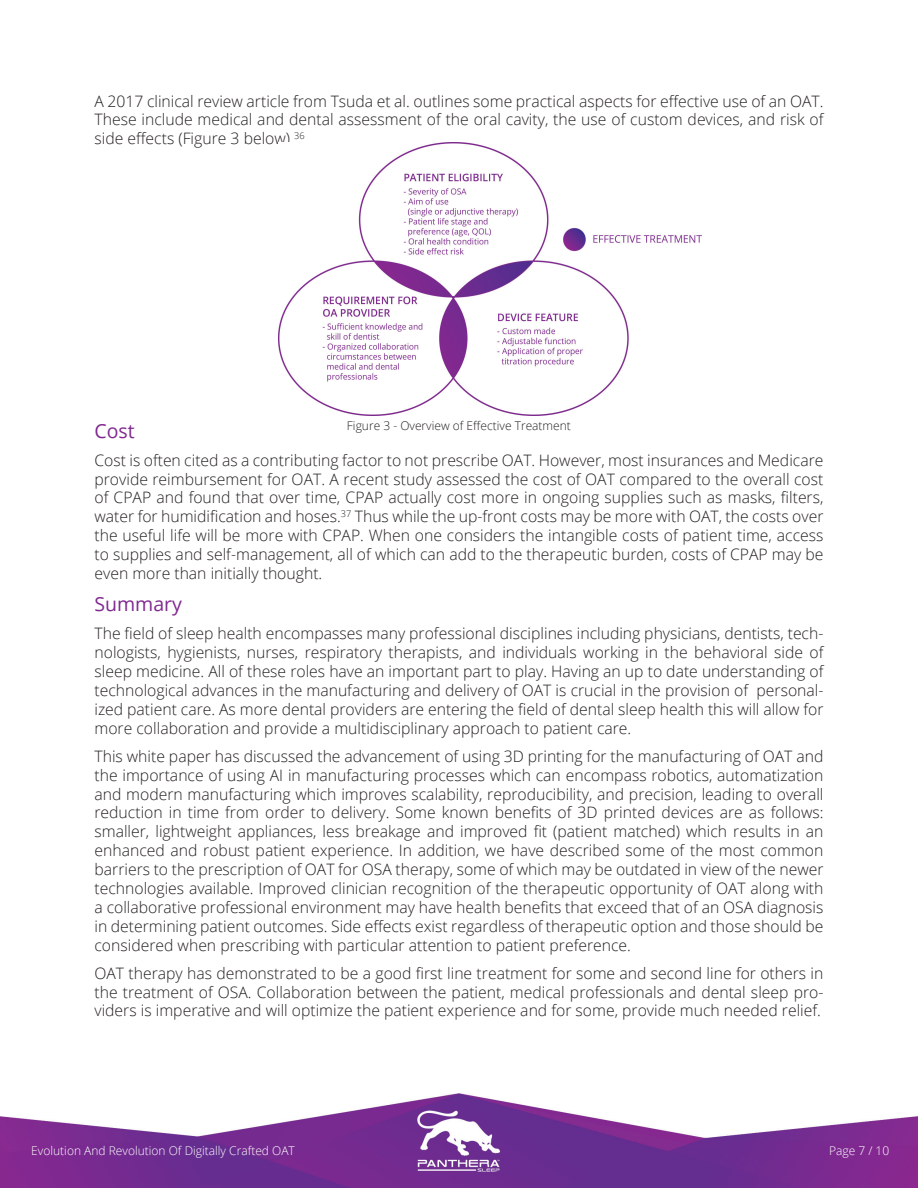
<style>
.page{position:relative;width:918px;height:1188px;background:#fff}
.page>*{position:absolute;margin:0;border:0;box-sizing:border-box;transform-origin:0 0}
.texte{font:19.5px "Open Sans";color:#802990}
.texte-2{font:300 15.75px/18.9px "Open Sans";color:#231f20;text-align:justify}
.t1{font:300 12px "Open Sans";color:#fff}
.texte-3{font:300 12px "Open Sans";color:#231f20}
</style>
<div class="page">
<img style="left:0;top:1094px;width:918px;height:94px">
<img style="left:279px;top:143px;width:423px;height:272px">
<p class="texte-2" style="left:94px;top:91px;width:731px">A 2017 clinical review article from Tsuda et al. outlines some practical aspects for effective use of an OAT.<br>These include medical and dental assessment of the oral cavity, the use of custom devices, and risk of side effects (Figure 3 below) <sup>36</sup></p>
<p class="texte-3" style="left:347px;top:417px;width:225px">Figure 3 - Overview of Effective Treatment</p>
<p class="texte" style="left:94px;top:417px;width:42px">Cost</p>
<p class="texte-2" style="left:94px;top:450px;width:731px">Cost is often cited as a contributing factor to not prescribe OAT. However, most insurances and Medicare provide reimbursement for OAT. A recent study assessed the cost of OAT compared to the overall cost of CPAP and found that over time, CPAP actually cost more in ongoing supplies such as masks, filters, water for humidification and hoses.<sup>37</sup> Thus while the up-front costs may be more with OAT, the costs over the useful life will be more with CPAP. When one considers the intangible costs of patient time, access to supplies and self-management, all of which can add to the therapeutic burden, costs of CPAP may be even more than initially thought.</p>
<p class="texte" style="left:94px;top:591px;width:89px">Summary</p>
<p class="texte-2" style="left:94px;top:624px;width:731px">The field of sleep health encompasses many professional disciplines including physicians, dentists, tech&shy;nologists, hygienists, nurses, respiratory therapists, and individuals working in the behavioral side of sleep medicine. All of these roles have an important part to play. Having an up to date understanding of technological advances in the manufacturing and delivery of OAT is crucial in the provision of personal&shy;ized patient care. As more dental providers are entering the field of dental sleep health this will allow for more collaboration and provide a multidisciplinary approach to patient care.</p>
<p class="texte-2" style="left:94px;top:746px;width:731px">This white paper has discussed the advancement of using 3D printing for the manufacturing of OAT and the importance of using AI in manufacturing processes which can encompass robotics, automatization and modern manufacturing which improves scalability, reproducibility, and precision, leading to overall reduction in time from order to delivery. Some known benefits of 3D printed devices are as follows: smaller, lightweight appliances, less breakage and improved fit (patient matched) which results in an enhanced and robust patient experience. In addition, we have described some of the most common barriers to the prescription of OAT for OSA therapy, some of which may be outdated in view of the newer technologies available. Improved clinician recognition of the therapeutic opportunity of OAT along with a collaborative professional environment may have health benefits that exceed that of an OSA diagnosis in determining patient outcomes. Side effects exist regardless of therapeutic option and those should be considered when prescribing with particular attention to patient preference.</p>
<p class="texte-2" style="left:94px;top:963px;width:731px">OAT therapy has demonstrated to be a good first line treatment for some and second line for others in the treatment of OSA. Collaboration between the patient, medical professionals and dental sleep pro&shy;viders is imperative and will optimize the patient experience and for some, provide much needed relief.</p>
<p class="t1" style="left:31px;top:1143px;width:265px">Evolution And Revolution Of Digitally Crafted OAT</p>
<p class="t1" style="left:829px;top:1143px;width:62px">Page 7 / 10</p>
</div>
